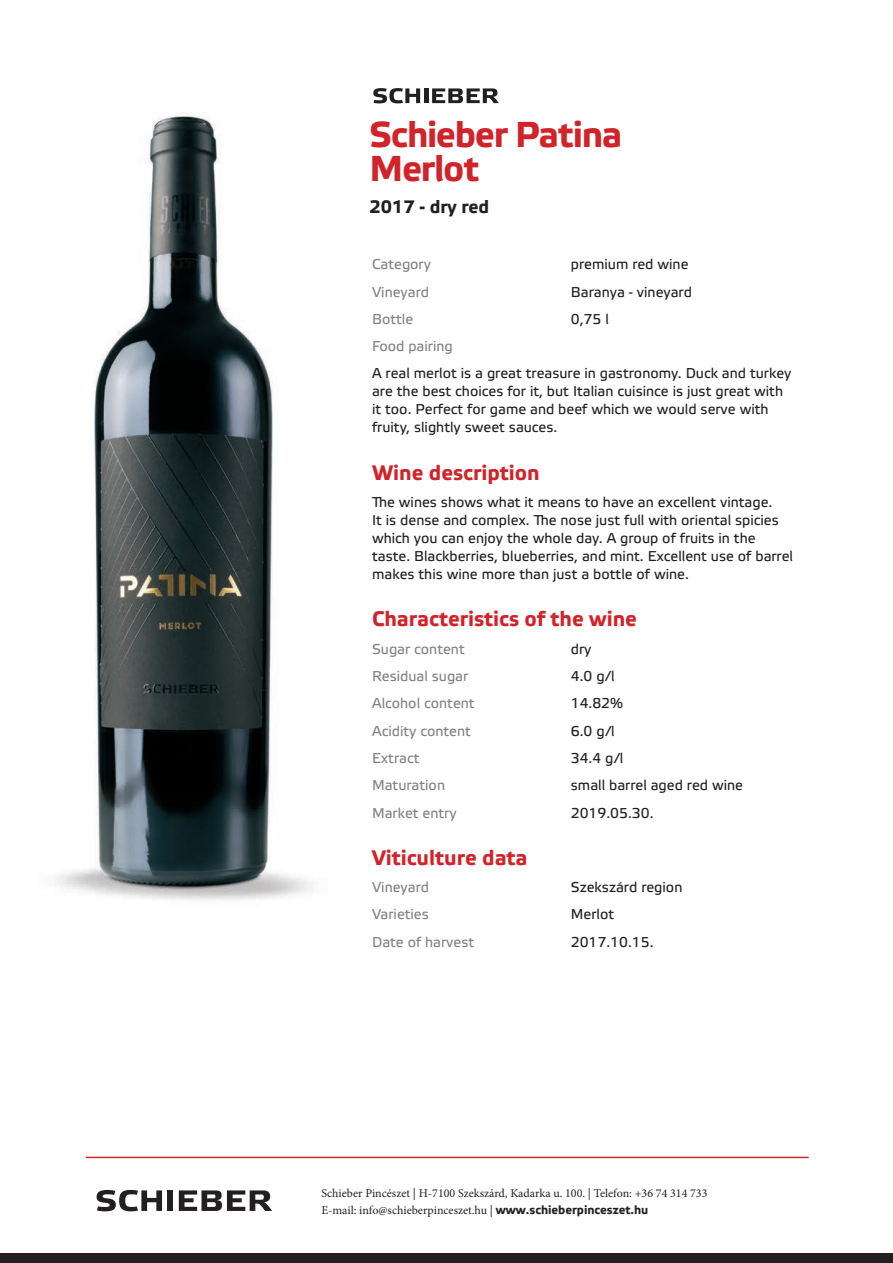
<style>
.page{position:relative;width:893px;height:1263px;background:#fff}
.page>*{position:absolute;margin:0;border:0;box-sizing:border-box;transform-origin:0 0}
.t1{font:700 36px/34.5px "Elektra Text Pro";letter-spacing:-.035em;color:#d1232a}
.t2{font:700 21px "Etelka Text Pro";color:#d1232a}
.t3{font:700 18px "Etelka Text Pro";color:#231f20}
.t4{font:14.25px/18px "Etelka Text Pro";color:#231f20}
.t5{font:14.25px "Etelka Text Pro";color:#808285}
.t6{font:12px/16.5px "Minion Pro";color:#231f20}
.s1{font-family:"Elektra Text Pro";font-weight:700}
</style>
<div class="page">
<img style="left:56px;top:112px;width:258px;height:788px">
<svg style="left:97px;top:1190px;width:65px;height:21px"></svg>
<div style="left:167px;top:1190px;width:6px;height:21px;background:#231f20"></div>
<svg style="left:179px;top:1190px;width:93px;height:21px"></svg>
<hr style="left:86px;top:1157px;width:723px;height:1px;background:#d1232a">
<div style="left:0;top:1253px;width:893px;height:10px;background:#231f20"></div>
<svg style="left:373px;top:88px;width:47px;height:15px"></svg>
<hr style="left:424px;top:88px;width:4px;height:15px;background:#231f20">
<svg style="left:432px;top:88px;width:67px;height:15px"></svg>
<h1 class="t1" style="left:370px;top:118px;width:254px">Schieber Patina<br>Merlot</h1>
<p class="t3" style="left:370px;top:197px;width:121px">2017 - dry red</p>
<p class="t5" style="left:372px;top:257px;width:60px">Category</p>
<p class="t4" style="left:571px;top:256px;width:119px">premium red wine</p>
<p class="t5" style="left:372px;top:284px;width:59px">Vineyard</p>
<p class="t4" style="left:571px;top:283px;width:123px">Baranya - vineyard</p>
<p class="t5" style="left:372px;top:311px;width:43px">Bottle</p>
<p class="t4" style="left:571px;top:311px;width:39px">0,75 l</p>
<p class="t5" style="left:372px;top:339px;width:82px">Food pairing</p>
<p class="t4" style="left:372px;top:365px;width:421px">A real merlot is a great treasure in gastronomy. Duck and turkey are the best choices for it, but Italian cuisince is just great with it too. Perfect for game and beef which we would serve with fruity, slightly sweet sauces.</p>
<h2 class="t2" style="left:372px;top:461px;width:169px">Wine description</h2>
<p class="t4" style="left:372px;top:494px;width:423px">The wines shows what it means to have an excellent vintage.<br>It is dense and complex. The nose just full with oriental spicies which you can enjoy the whole day. A group of fruits in the taste. Blackberries, blueberries, and mint. Excellent use of barrel makes this wine more than just a bottle of wine.</p>
<h2 class="t2" style="left:372px;top:607px;width:266px">Characteristics of the wine</h2>
<p class="t5" style="left:372px;top:641px;width:94px">Sugar content</p>
<p class="t4" style="left:571px;top:641px;width:22px">dry</p>
<p class="t5" style="left:372px;top:668px;width:98px">Residual sugar</p>
<p class="t4" style="left:571px;top:668px;width:45px">4.0 g/l</p>
<p class="t5" style="left:372px;top:696px;width:104px">Alcohol content</p>
<p class="t4" style="left:571px;top:695px;width:54px">14.82%</p>
<p class="t5" style="left:372px;top:723px;width:100px">Acidity content</p>
<p class="t4" style="left:571px;top:722px;width:45px">6.0 g/l</p>
<p class="t5" style="left:372px;top:750px;width:49px">Extract</p>
<p class="t4" style="left:571px;top:750px;width:54px">34.4 g/l</p>
<p class="t5" style="left:372px;top:778px;width:75px">Maturation</p>
<p class="t4" style="left:571px;top:777px;width:174px">small barrel aged red wine</p>
<p class="t5" style="left:372px;top:805px;width:86px">Market entry</p>
<p class="t4" style="left:571px;top:804px;width:84px">2019.05.30.</p>
<h2 class="t2" style="left:372px;top:846px;width:157px">Viticulture data</h2>
<p class="t5" style="left:372px;top:879px;width:59px">Vineyard</p>
<p class="t4" style="left:571px;top:879px;width:113px">Szekszárd region</p>
<p class="t5" style="left:372px;top:907px;width:58px">Varieties</p>
<p class="t4" style="left:571px;top:906px;width:45px">Merlot</p>
<p class="t5" style="left:372px;top:934px;width:104px">Date of harvest</p>
<p class="t4" style="left:571px;top:934px;width:84px">2017.10.15.</p>
<p class="t6" style="left:321px;top:1185px;width:388px">Schieber Pincészet | H-7100 Szekszárd, Kadarka u. 100. | Telefon: +36 74 314 733<br>E-mail: info@schieberpinceszet.hu | <span class="s1">www.schieberpinceszet.hu</span></p>
</div>
